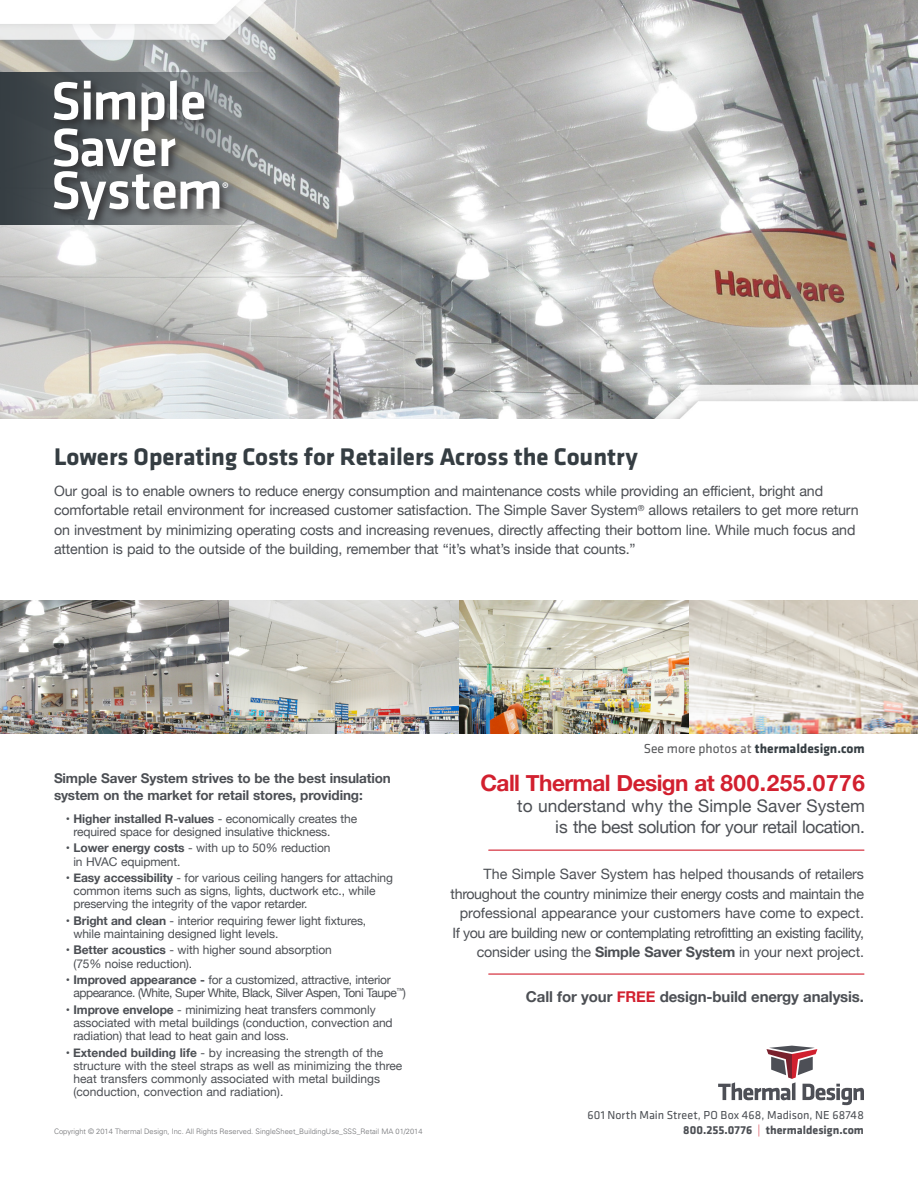
<style>
.page{position:relative;width:918px;height:1188px;background:#fff}
.page>*{position:absolute;margin:0;border:0;box-sizing:border-box;transform-origin:0 0}
.t1{font:500 55.65px/46.5px "Klavika";letter-spacing:-.02em;color:#fff}
.t2{font:700 24.9px "Klavika";color:#353d42}
.Body{font:700 22.65px "Helvetica Neue";letter-spacing:-.025em;color:#d2202f}
.Body-2{font:17.4px/20.9px "Helvetica Neue";letter-spacing:-.01em;color:#4c4f54;text-align:right}
.t3{font:500 15.3px "Klavika";color:#fff}
.Body-3{font:700 15px "Helvetica Neue";letter-spacing:-.01em;color:#4c4f54}
.Body-4{font:14.25px/19.5px "Helvetica Neue";letter-spacing:-.01em;color:#4c4f54}
.Body-5{font:700 13.5px/16.2px "Helvetica Neue";letter-spacing:-.01em;color:#4c4f54}
.t4{font:700 13.5px "Klavika";color:#353d42}
.Body-6{font:12px/13.2px "Helvetica Neue";letter-spacing:-.01em;color:#4c4f54}
.Body-7{font:12px/13.2px "Helvetica Neue";letter-spacing:-.04em;color:#4c4f54}
.t5{font:12px "Klavika";letter-spacing:.005em;color:#4c4f54}
.t6{font:700 12px "Klavika";color:#4c4f54}
.t7{font:300 7.5px "Univers";color:#6c6d70}
.s1{font-weight:700}
.s2{font-weight:400;color:#57585a}
.s3{color:#d2202f}
.s4{font-weight:300;color:#d2202f}
</style>
<div class="page">
<img style="left:0;top:0;width:918px;height:419px">
<svg style="left:0;top:72px;width:275px;height:153px;background:#5c6264"></svg>
<div style="left:51px;top:78px;width:188px;height:152px;background:#231f20;opacity:.7"></div>
<svg style="left:718px;top:1046px;width:146px;height:59px"></svg>
<img style="left:0;top:600px;width:459px;height:133px">
<img style="left:459px;top:600px;width:459px;height:133px">
<hr style="left:489px;top:850px;width:375px;height:1px;background:#d2202f">
<hr style="left:489px;top:974px;width:375px;height:1px;background:#d2202f">
<p class="t1" style="left:51px;top:76px;width:157px">Simple<br>Saver</p>
<p class="t1" style="left:51px;top:166px;width:174px">System</p>
<p class="t3" style="left:222px;top:178px;width:9px">®</p>
<p class="t2" style="left:54px;top:439px;width:585px">Lowers Operating Costs for Retailers Across the Country</p>
<p class="Body-4" style="left:54px;top:482px;width:806px">Our goal is to enable owners to reduce energy consumption and maintenance costs while providing an efficient, bright and comfortable retail environment for increased customer satisfaction. The Simple Saver System<sup>®</sup> allows retailers to get more return on investment by minimizing operating costs and increasing revenues, directly affecting their bottom line. While much focus and attention is paid to the outside of the building, remember that “it’s what’s inside that counts.”</p>
<p class="Body-5" style="left:54px;top:771px;width:338px">Simple Saver System strives to be the best insulation system on the market for retail stores, providing:</p>
<p class="Body-6" style="left:73px;top:813px;width:285px;text-indent:-8px">• <span class="s1">Higher installed R-values</span> - economically creates the required space for designed insulative thickness.</p>
<p class="Body-6" style="left:73px;top:842px;width:259px;text-indent:-8px">• <span class="s1">Lower energy costs</span> - with up to 50% reduction in HVAC equipment.</p>
<p class="Body-6" style="left:73px;top:872px;width:321px;text-indent:-8px">• <span class="s1">Easy accessibility</span> - for various ceiling hangers for attaching common items such as signs, lights, ductwork etc., while preserving the integrity of the vapor retarder.</p>
<p class="Body-6" style="left:73px;top:915px;width:294px;text-indent:-8px">• <span class="s1">Bright and clean</span> - interior requiring fewer light fixtures, while maintaining designed light levels.</p>
<p class="Body-6" style="left:73px;top:944px;width:260px;text-indent:-8px">• <span class="s1">Better acoustics</span> - with higher sound absorption (75% noise reduction).</p>
<p class="Body-7" style="left:73px;top:974px;width:334px;text-indent:-8px">• <span class="s1">Improved appearance -</span> for a customized, attractive, interior appearance. (White, Super White, Black, Silver Aspen, Toni Taupe<sup>™</sup>)</p>
<p class="Body-6" style="left:73px;top:1004px;width:321px;text-indent:-8px">• <span class="s1">Improve envelope</span> - minimizing heat transfers commonly associated with metal buildings (conduction, convection and radiation) that lead to heat gain and loss.</p>
<p class="Body-6" style="left:73px;top:1046px;width:330px;text-indent:-8px">• <span class="s1">Extended building life</span> - by increasing the strength of the structure with the steel straps as well as minimizing the three heat transfers commonly associated with metal buildings (conduction, convection and radiation).</p>
<p class="t7" style="left:54px;top:1127px;width:370px">Copyright © 2014 Thermal Design, Inc. All Rights Reserved. SingleSheet_BuildingUse_SSS_Retail MA 01/2014</p>
<p class="t4" style="left:644px;top:739px;width:223px"><span class="s2">See more photos at</span> thermaldesign.com</p>
<p class="Body" style="left:480px;top:765px;width:386px">Call Thermal Design at 800.255.0776</p>
<p class="Body-2" style="left:517px;top:796px;width:349px">to understand why the Simple Saver System is the best solution for your retail location.</p>
<p class="Body-4" style="left:451px;top:865px;width:415px;text-align:right">The Simple Saver System has helped thousands of retailers throughout the country minimize their energy costs and maintain the professional appearance your customers have come to expect.<br>If you are building new or contemplating retrofitting an existing facility, consider using the <span class="s1">Simple Saver System</span> in your next project.</p>
<p class="Body-3" style="left:526px;top:985px;width:340px">Call for your <span class="s3">FREE</span> design-build energy analysis.</p>
<p class="t5" style="left:587px;top:1107px;width:278px">601 North Main Street, PO Box 468, Madison, NE 68748</p>
<p class="t6" style="left:683px;top:1121px;width:182px">800.255.0776 <span class="s4">|</span> thermaldesign.com</p>
</div>
